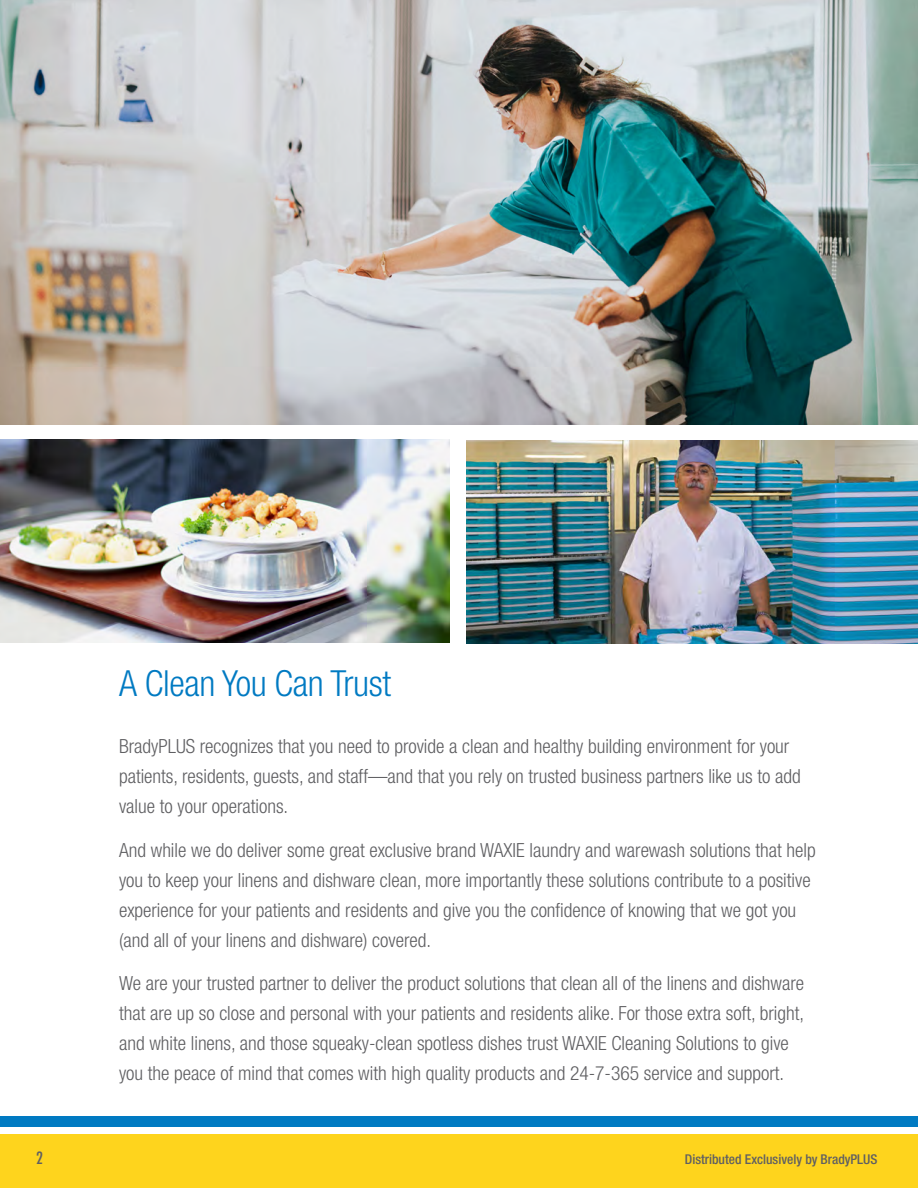
<style>
.page{position:relative;width:918px;height:1188px;background:#fff}
.page>*{position:absolute;margin:0;border:0;box-sizing:border-box;transform-origin:0 0}
.Sub_Title{font:300 condensed 36px "Helvetica Neue LT Std";letter-spacing:-.01em;color:#007ac2}
._5_Product_Descripti{font:300 condensed 19.5px/30px "Helvetica Neue LT Std";color:#5f5f62}
.t1{font:500 condensed 16.5px "Futura";color:#5f5f62}
.t2{font:500 condensed 13.5px "Helvetica Neue LT Std";color:#5f5f62}
</style>
<div class="page">
<div style="left:0;top:1134px;width:918px;height:54px;background:#fed41d"></div>
<div style="left:0;top:1116px;width:918px;height:11px;background:#007ac2"></div>
<img style="left:0;top:0;width:918px;height:424px">
<img style="left:0;top:439px;width:450px;height:203px">
<img style="left:467px;top:441px;width:451px;height:203px">
<p class="Sub_Title" style="left:119px;top:663px;width:273px">A Clean You Can Trust</p>
<p class="_5_Product_Descripti" style="left:119px;top:731px;width:683px">BradyPLUS recognizes that you need to provide a clean and healthy building environment for your patients, residents, guests, and staff—and that you rely on trusted business partners like us to add value to your operations.</p>
<p class="_5_Product_Descripti" style="left:119px;top:835px;width:698px">And while we do deliver some great exclusive brand WAXIE laundry and warewash solutions that help you to keep your linens and dishware clean, more importantly these solutions contribute to a positive experience for your patients and residents and give you the confidence of knowing that we got you (and all of your linens and dishware) covered.</p>
<p class="_5_Product_Descripti" style="left:119px;top:968px;width:687px">We are your trusted partner to deliver the product solutions that clean all of the linens and dishware that are up so close and personal with your patients and residents alike. For those extra soft, bright, and white linens, and those squeaky-clean spotless dishes trust WAXIE Cleaning Solutions to give you the peace of mind that comes with high quality products and 24-7-365 service and support.</p>
<p class="t1" style="left:36px;top:1148px;width:8px">2</p>
<p class="t2" style="left:685px;top:1152px;width:194px">Distributed Exclusively by BradyPLUS</p>
</div>
